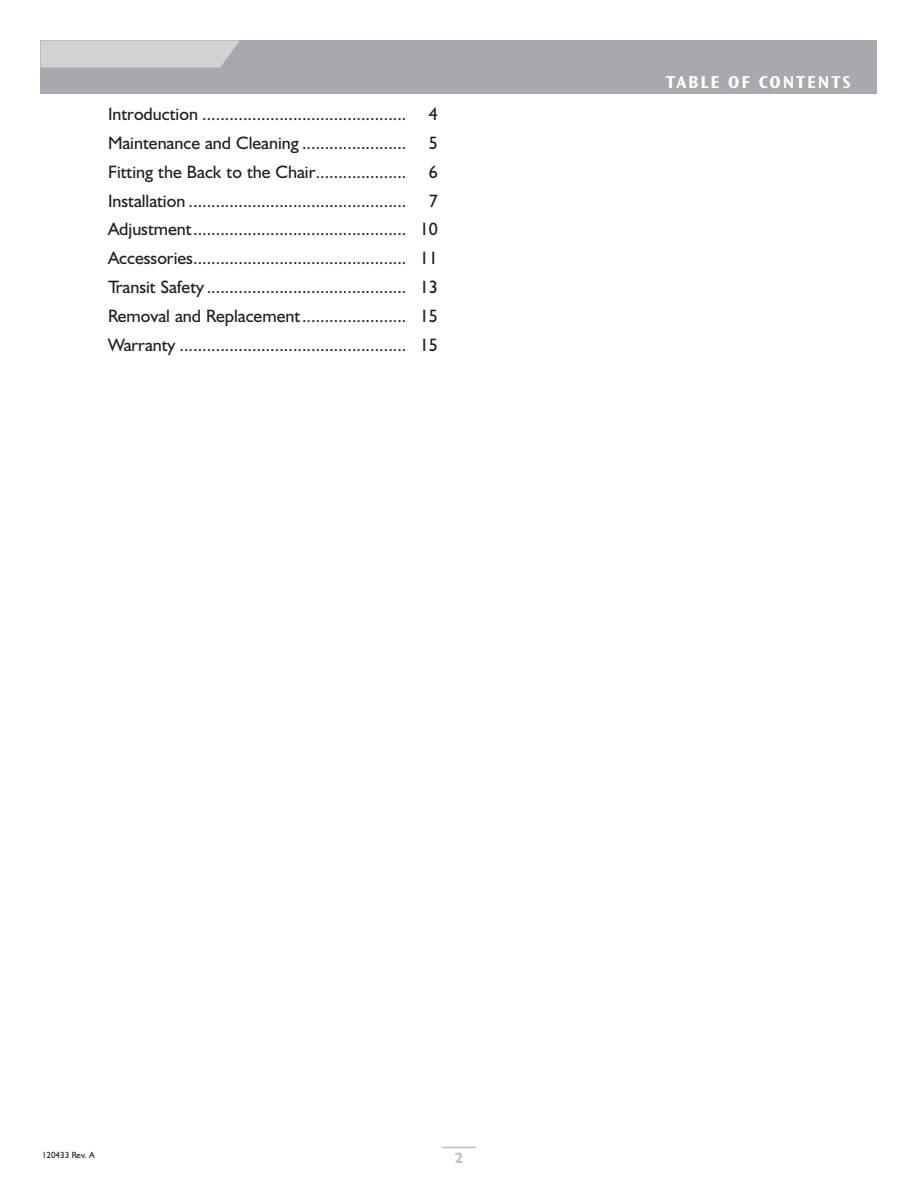
<style>
.page{position:relative;width:918px;height:1188px;background:#fff}
.page>*{position:absolute;margin:0;border:0;box-sizing:border-box;transform-origin:0 0}
.t1{font:18px/28.8px "Humanist 521 BT";color:#231f20;text-align:justify}
.t2{font:18px "Ocean Sans MM.648.wt.475.wd";letter-spacing:.105em;color:#fff}
.t3{font:700 15px "Humanist 521 BT";color:#bcbdc0}
.t4{font:9px "Humanist 521 BT";color:#231f20}
</style>
<div class="page">
<div style="left:40px;top:40px;width:838px;height:54px;background:#a8a9ad"></div>
<svg style="left:40px;top:40px;width:200px;height:28px;background:#cdced0"></svg>
<hr style="left:442px;top:1147px;width:34px;height:1px;background:#bcbdc0">
<p class="t1" style="left:108px;top:102px;width:332px">Introduction ............................................. 4<br>Maintenance and Cleaning ....................... 5<br>Fitting the Back to the Chair.................... 6<br>Installation ................................................ 7<br>Adjustment............................................... 10<br>Accessories............................................... 11<br>Transit Safety ............................................ 13<br>Removal and Replacement....................... 15<br>Warranty .................................................. 15</p>
<p class="t2" style="left:666px;top:75px;width:186px">TABLE OF CONTENTS</p>
<p class="t4" style="left:42px;top:1152px;width:54px">120433 Rev. A</p>
<p class="t3" style="left:455px;top:1152px;width:10px">2</p>
</div>
